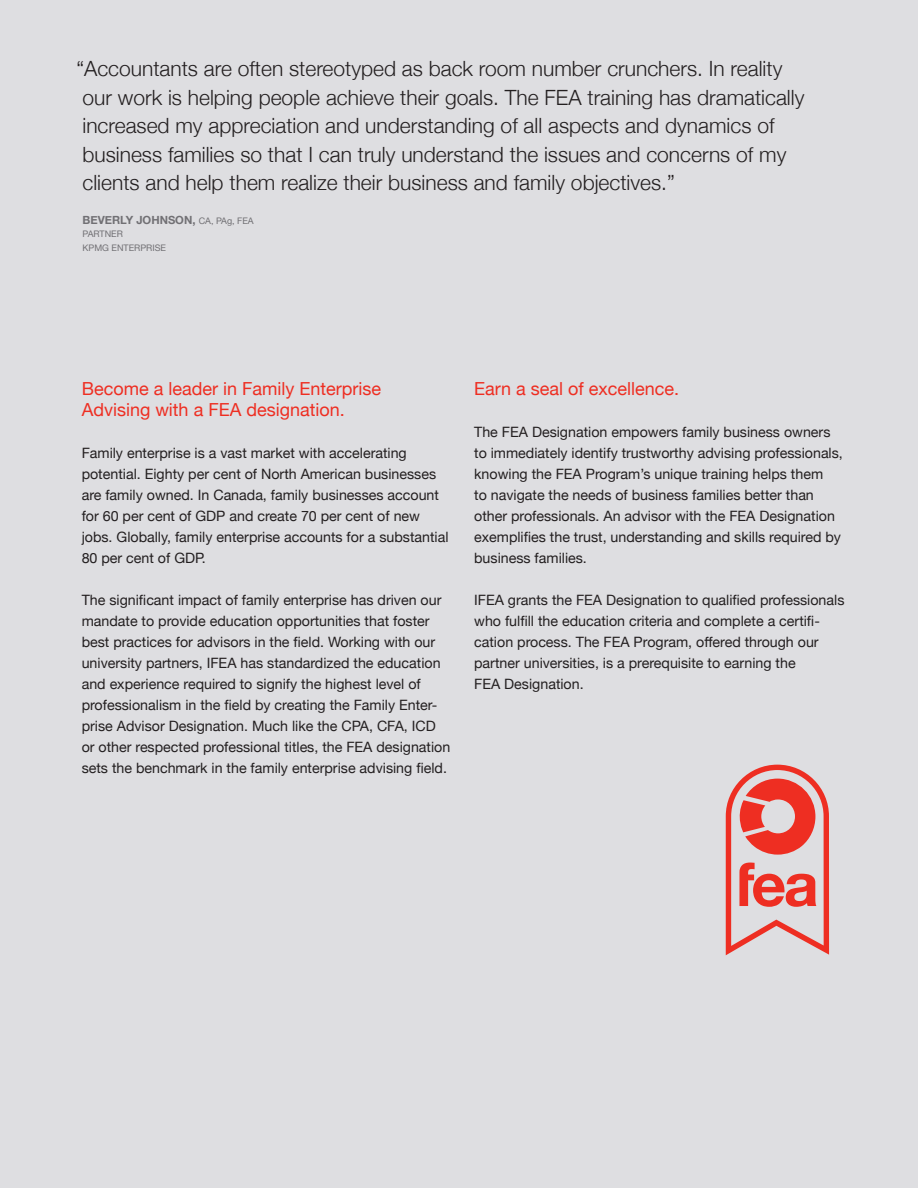
<style>
.page{position:relative;width:918px;height:1188px;background:#dedee1}
.page>*{position:absolute;margin:0;border:0;box-sizing:border-box;transform-origin:0 0}
.t1{font:300 21px/28.5px "Helvetica Neue";color:#231f20}
.t2{font:18px/21px "Helvetica Neue";color:#ee2e22}
.t3{font:14.25px/21px "Helvetica Neue";color:#231f20}
.t4{font:700 11.25px "Helvetica Neue";color:#717074}
.t5{font:9px/13.5px "Helvetica Neue";color:#717074}
.s1{font-weight:400;font-size:9px}
</style>
<div class="page">
<svg style="left:726px;top:765px;width:103px;height:190px"></svg>
<p class="t1" style="left:76px;top:53px;width:730px">“Accountants are often stereotyped as back room number crunchers. In reality our work is helping people achieve their goals. The FEA training has dramatically increased my appreciation and understanding of all aspects and dynamics of business families so that I can truly understand the issues and concerns of my clients and help them realize their business and family objectives.”</p>
<p class="t4" style="left:83px;top:211px;width:173px">BEVERLY JOHNSON, <span class="s1">CA, PAg, FEA</span></p>
<p class="t5" style="left:83px;top:228px;width:85px">PARTNER<br>KPMG ENTERPRISE</p>
<p class="t2" style="left:82px;top:379px;width:301px">Become a leader in Family Enterprise<br>Advising with a FEA designation.</p>
<p class="t3" style="left:82px;top:443px;width:368px">Family enterprise is a vast market with accelerating potential. Eighty per cent of North American businesses are family owned. In Canada, family businesses account for 60 per cent of GDP and create 70 per cent of new jobs. Globally, family enterprise accounts for a substantial 80 per cent of GDP.</p>
<p class="t3" style="left:82px;top:590px;width:370px">The significant impact of family enterprise has driven our mandate to provide education opportunities that foster best practices for advisors in the field. Working with our university partners, IFEA has standardized the education and experience required to signify the highest level of professionalism in the field by creating the Family Enter&shy;prise Advisor Designation. Much like the CPA, CFA, ICD or other respected professional titles, the FEA designation sets the benchmark in the family enterprise advising field.</p>
<p class="t2" style="left:474px;top:379px;width:206px">Earn a seal of excellence.</p>
<p class="t3" style="left:474px;top:422px;width:370px">The FEA Designation empowers family business owners to immediately identify trustworthy advising professionals, knowing the FEA Program’s unique training helps them<br>to navigate the needs of business families better than other professionals. An advisor with the FEA Designation exemplifies the trust, understanding and skills required by business families.</p>
<p class="t3" style="left:474px;top:590px;width:372px">IFEA grants the FEA Designation to qualified professionals who fulfill the education criteria and complete a certifi&shy;cation process. The FEA Program, offered through our partner universities, is a prerequisite to earning the<br>FEA Designation.</p>
</div>
